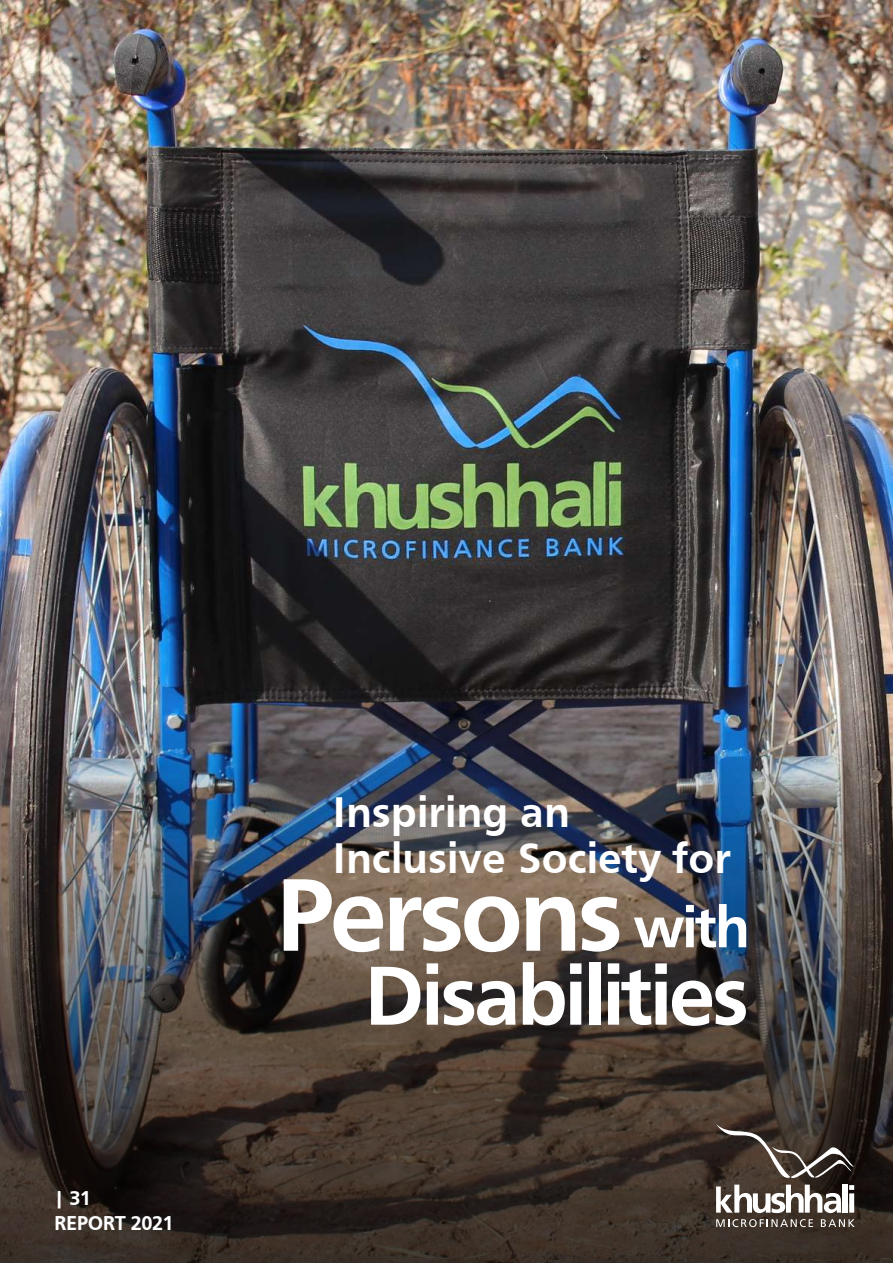
<style>
.page{position:relative;width:893px;height:1263px;background:#fff}
.page>*{position:absolute;margin:0;border:0;box-sizing:border-box;transform-origin:0 0}
.t1{font:700 107.1px "Frutiger";letter-spacing:-.04em;color:#fff}
.t2{font:700 86.85px "Frutiger";letter-spacing:-.04em;color:#fff}
.t3{font:700 44.25px/46.8px "Frutiger";color:#fff}
.t4{font:700 20.7px "Frutiger";letter-spacing:-.02em;color:#fff}
.s1{font-size:60px}
</style>
<div class="page">
<img style="left:0;top:1px;width:892px;height:584px">
<img style="left:0;top:585px;width:892px;height:677px">
<svg style="left:716px;top:1219px;width:97px;height:8px"></svg>
<svg style="left:821px;top:1219px;width:34px;height:8px"></svg>
<svg style="left:716px;top:1118px;width:138px;height:95px"></svg>
<p class="t4" style="left:54px;top:1186px;width:39px">| 31</p>
<p class="t4" style="left:54px;top:1211px;width:121px">REPORT 2021</p>
<p class="t3" style="left:332px;top:788px;width:400px">Inspiring an<br>Inclusive Society for</p>
<h1 class="t1" style="left:275px;top:853px;width:476px">Persons <span class="s1">with</span></h1>
<h2 class="t2" style="left:364px;top:945px;width:387px">Disabilities</h2>
</div>
